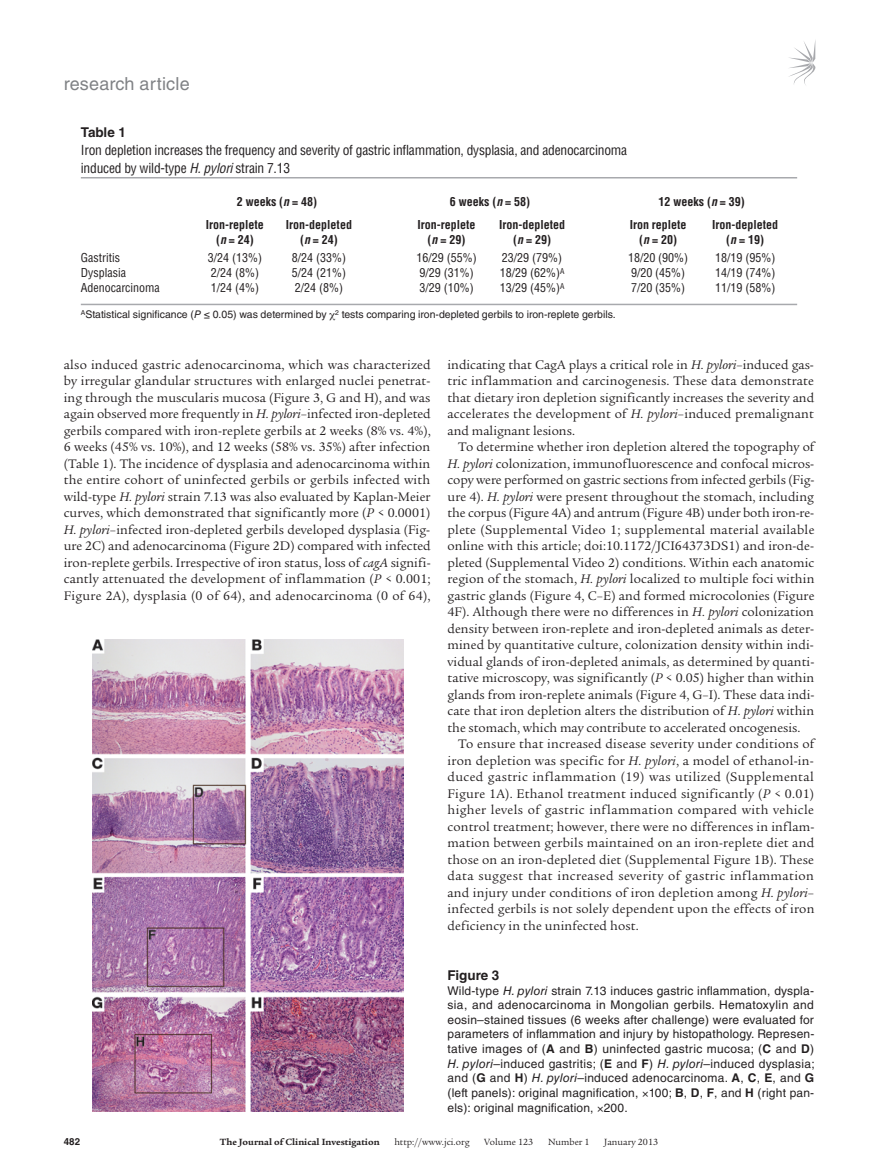
<style>
.page{position:relative;width:878px;height:1175px;background:#fff}
.page>*{position:absolute;margin:0;border:0;box-sizing:border-box;transform-origin:0 0}
.t1{font:18px "Helvetica LT Std";letter-spacing:.01em;color:#808285}
.t2{font:13.5px/16.5px "Legacy Serif Std";letter-spacing:.01em;color:#231f20;text-align:justify}
.t3{font:condensed 13.5px/18px "Helvetica LT Std";letter-spacing:-.015em;color:#231f20}
.t4{font:700 13.5px "Helvetica LT Std";color:#231f20}
.t5{font:12px/14.7px "Helvetica LT Std";letter-spacing:.015em;color:#231f20;text-align:justify}
.t6{font:condensed 12px "Helvetica LT Std";color:#231f20}
.t7{font:700 condensed 12px "Helvetica LT Std";color:#231f20}
.t8{font:10.5px "Helvetica LT Std";color:#231f20}
.t9{font:9.75px "Legacy Serif Std";color:#231f20}
.t10{font:700 9.75px "Legacy Serif Std";color:#231f20}
.t11{font:700 9.75px "Helvetica LT Std";color:#231f20}
.s1{font-style:italic}
.s2{font-weight:700}
</style>
<div class="page">
<svg style="left:789px;top:42px;width:26px;height:43px"></svg>
<hr style="left:81px;top:177px;width:716px;height:1px;background:#a8a9ad">
<hr style="left:81px;top:304px;width:716px;height:1px;background:#a8a9ad">
<img style="left:92px;top:639px;width:311px;height:472px">
<h1 class="t1" style="left:64px;top:73px;width:127px">research article</h1>
<p class="t4" style="left:81px;top:124px;width:47px">Table 1</p>
<p class="t3" style="left:81px;top:141px;width:548px">Iron depletion increases the frequency and severity of gastric inflammation, dysplasia, and adenocarcinoma induced by wild-type <span class="s1">H. pylori</span> strain 7.13</p>
<p class="t7" style="left:237px;top:194px;width:82px">2 weeks (<span class="s1">n</span> = 48)</p>
<p class="t7" style="left:450px;top:194px;width:82px">6 weeks (<span class="s1">n</span> = 58)</p>
<p class="t7" style="left:658px;top:194px;width:88px">12 weeks (<span class="s1">n</span> = 39)</p>
<p class="t7" style="left:206px;top:217px;width:59px">Iron-replete</p>
<p class="t7" style="left:286px;top:217px;width:67px">Iron-depleted</p>
<p class="t7" style="left:417px;top:217px;width:59px">Iron-replete</p>
<p class="t7" style="left:499px;top:217px;width:67px">Iron-depleted</p>
<p class="t7" style="left:629px;top:217px;width:58px">Iron replete</p>
<p class="t7" style="left:712px;top:217px;width:67px">Iron-depleted</p>
<p class="t7" style="left:216px;top:232px;width:39px">(<span class="s1">n</span> = 24)</p>
<p class="t7" style="left:300px;top:232px;width:39px">(<span class="s1">n</span> = 24)</p>
<p class="t7" style="left:427px;top:232px;width:39px">(<span class="s1">n</span> = 29)</p>
<p class="t7" style="left:513px;top:232px;width:39px">(<span class="s1">n</span> = 29)</p>
<p class="t7" style="left:639px;top:232px;width:39px">(<span class="s1">n</span> = 20)</p>
<p class="t7" style="left:726px;top:232px;width:39px">(<span class="s1">n</span> = 19)</p>
<p class="t6" style="left:81px;top:250px;width:41px">Gastritis</p>
<p class="t6" style="left:208px;top:250px;width:56px">3/24 (13%)</p>
<p class="t6" style="left:292px;top:250px;width:56px">8/24 (33%)</p>
<p class="t6" style="left:416px;top:250px;width:62px">16/29 (55%)</p>
<p class="t6" style="left:502px;top:250px;width:62px">23/29 (79%)</p>
<p class="t6" style="left:628px;top:250px;width:62px">18/20 (90%)</p>
<p class="t6" style="left:715px;top:250px;width:62px">18/19 (95%)</p>
<p class="t6" style="left:81px;top:265px;width:47px">Dysplasia</p>
<p class="t6" style="left:211px;top:265px;width:50px">2/24 (8%)</p>
<p class="t6" style="left:292px;top:265px;width:56px">5/24 (21%)</p>
<p class="t6" style="left:419px;top:265px;width:56px">9/29 (31%)</p>
<p class="t6" style="left:500px;top:265px;width:66px">18/29 (62%)<sup>A</sup></p>
<p class="t6" style="left:631px;top:265px;width:56px">9/20 (45%)</p>
<p class="t6" style="left:715px;top:265px;width:62px">14/19 (74%)</p>
<p class="t6" style="left:81px;top:280px;width:81px">Adenocarcinoma</p>
<p class="t6" style="left:211px;top:280px;width:50px">1/24 (4%)</p>
<p class="t6" style="left:295px;top:280px;width:50px">2/24 (8%)</p>
<p class="t6" style="left:419px;top:280px;width:56px">3/29 (10%)</p>
<p class="t6" style="left:500px;top:280px;width:66px">13/29 (45%)<sup>A</sup></p>
<p class="t6" style="left:631px;top:280px;width:56px">7/20 (35%)</p>
<p class="t6" style="left:715px;top:280px;width:62px">11/19 (58%)</p>
<p class="t8" style="left:81px;top:308px;width:536px"><sup>A</sup>Statistical significance (<span class="s1">P</span> ≤ 0.05) was determined by <sup>2</sup> tests comparing iron-depleted gerbils to iron-replete gerbils.</p>
<p class="t2" style="left:64px;top:356px;width:368px">also induced gastric adenocarcinoma, which was characterized by irregular glandular structures with enlarged nuclei penetrat&shy;ing through the muscularis mucosa (Figure 3, G and H), and was again observed more frequently in <span class="s1">H. pylori</span>–infected iron-depleted gerbils compared with iron-replete gerbils at 2 weeks (8% vs. 4%), 6 weeks (45% vs. 10%), and 12 weeks (58% vs. 35%) after infection (Table 1). The incidence of dysplasia and adenocarcinoma within the entire cohort of uninfected gerbils or gerbils infected with wild-type <span class="s1">H. pylori</span> strain 7.13 was also evaluated by Kaplan-Meier curves, which demonstrated that significantly more (<span class="s1">P</span> &lt; 0.0001)<br><span class="s1">H. pylori</span>–infected iron-depleted gerbils developed dysplasia (Fig&shy;ure 2C) and adenocarcinoma (Figure 2D) compared with infected iron-replete gerbils. Irrespective of iron status, loss of <span class="s1">cagA</span> signifi&shy;cantly attenuated the development of inflammation (<span class="s1">P</span> &lt; 0.001; Figure 2A), dysplasia (0 of 64), and adenocarcinoma (0 of 64),</p>
<p class="t2" style="left:447px;top:356px;width:368px">indicating that CagA plays a critical role in <span class="s1">H. pylori</span>–induced gas&shy;tric inflammation and carcinogenesis. These data demonstrate that dietary iron depletion significantly increases the severity and accelerates the development of <span class="s1">H. pylori</span>–induced premalignant and malignant lesions.</p>
<p class="t2" style="left:447px;top:439px;width:368px;text-indent:11px">To determine whether iron depletion altered the topography of <span class="s1">H. pylori</span> colonization, immunofluorescence and confocal micros&shy;copy were performed on gastric sections from infected gerbils (Fig&shy;ure 4). <span class="s1">H. pylori</span> were present throughout the stomach, including the corpus (Figure 4A) and antrum (Figure 4B) under both iron-re&shy;plete (Supplemental Video 1; supplemental material available online with this article; doi:10.1172/JCI64373DS1) and iron-de&shy;pleted (Supplemental Video 2) conditions. Within each anatomic region of the stomach, <span class="s1">H. pylori</span> localized to multiple foci within gastric glands (Figure 4, C–E) and formed microcolonies (Figure 4F). Although there were no differences in <span class="s1">H. pylori</span> colonization density between iron-replete and iron-depleted animals as deter&shy;mined by quantitative culture, colonization density within indi&shy;vidual glands of iron-depleted animals, as determined by quanti&shy;tative microscopy, was significantly (<span class="s1">P</span> &lt; 0.05) higher than within glands from iron-replete animals (Figure 4, G–I). These data indi&shy;cate that iron depletion alters the distribution of <span class="s1">H. pylori</span> within the stomach, which may contribute to accelerated oncogenesis.</p>
<p class="t2" style="left:447px;top:736px;width:368px;text-indent:11px">To ensure that increased disease severity under conditions of iron depletion was specific for <span class="s1">H. pylori</span>, a model of ethanol-in&shy;duced gastric inflammation (19) was utilized (Supplemental Figure 1A). Ethanol treatment induced significantly (<span class="s1">P</span> &lt; 0.01) higher levels of gastric inflammation compared with vehicle control treatment; however, there were no differences in inflam&shy;mation between gerbils maintained on an iron-replete diet and those on an iron-depleted diet (Supplemental Figure 1B). These data suggest that increased severity of gastric inflammation and injury under conditions of iron depletion among <span class="s1">H. pylori</span>– infected gerbils is not solely dependent upon the effects of iron deficiency in the uninfected host.</p>
<p class="t4" style="left:447px;top:966px;width:53px">Figure 3</p>
<p class="t5" style="left:447px;top:983px;width:369px">Wild-type <span class="s1">H. pylori</span> strain 7.13 induces gastric inflammation, dyspla&shy;sia, and adenocarcinoma in Mongolian gerbils. Hematoxylin and eosin–stained tissues (6 weeks after challenge) were evaluated for parameters of inflammation and injury by histopathology. Represen&shy;tative images of (<span class="s2">A</span> and <span class="s2">B</span>) uninfected gastric mucosa; (<span class="s2">C</span> and <span class="s2">D</span>)<br><span class="s1">H. pylori</span>–induced gastritis; (<span class="s2">E</span> and <span class="s2">F</span>) <span class="s1">H. pylori</span>–induced dysplasia; and (<span class="s2">G</span> and <span class="s2">H</span>) <span class="s1">H. pylori</span>–induced adenocarcinoma. <span class="s2">A</span>, <span class="s2">C</span>, <span class="s2">E</span>, and <span class="s2">G </span>(left panels): original magnification, 100; <span class="s2">B</span>, <span class="s2">D</span>, <span class="s2">F</span>, and <span class="s2">H</span> (right pan&shy;els): original magnification, 200.</p>
<p class="t11" style="left:64px;top:1135px;width:18px">482</p>
<p class="t10" style="left:220px;top:1135px;width:161px">The Journal of Clinical Investigation</p>
<p class="t9" style="left:394px;top:1136px;width:77px">http://www.jci.org</p>
<p class="t9" style="left:484px;top:1136px;width:50px">Volume 123</p>
<p class="t9" style="left:548px;top:1136px;width:43px">Number 1</p>
<p class="t9" style="left:604px;top:1136px;width:55px">January 2013</p>
</div>
